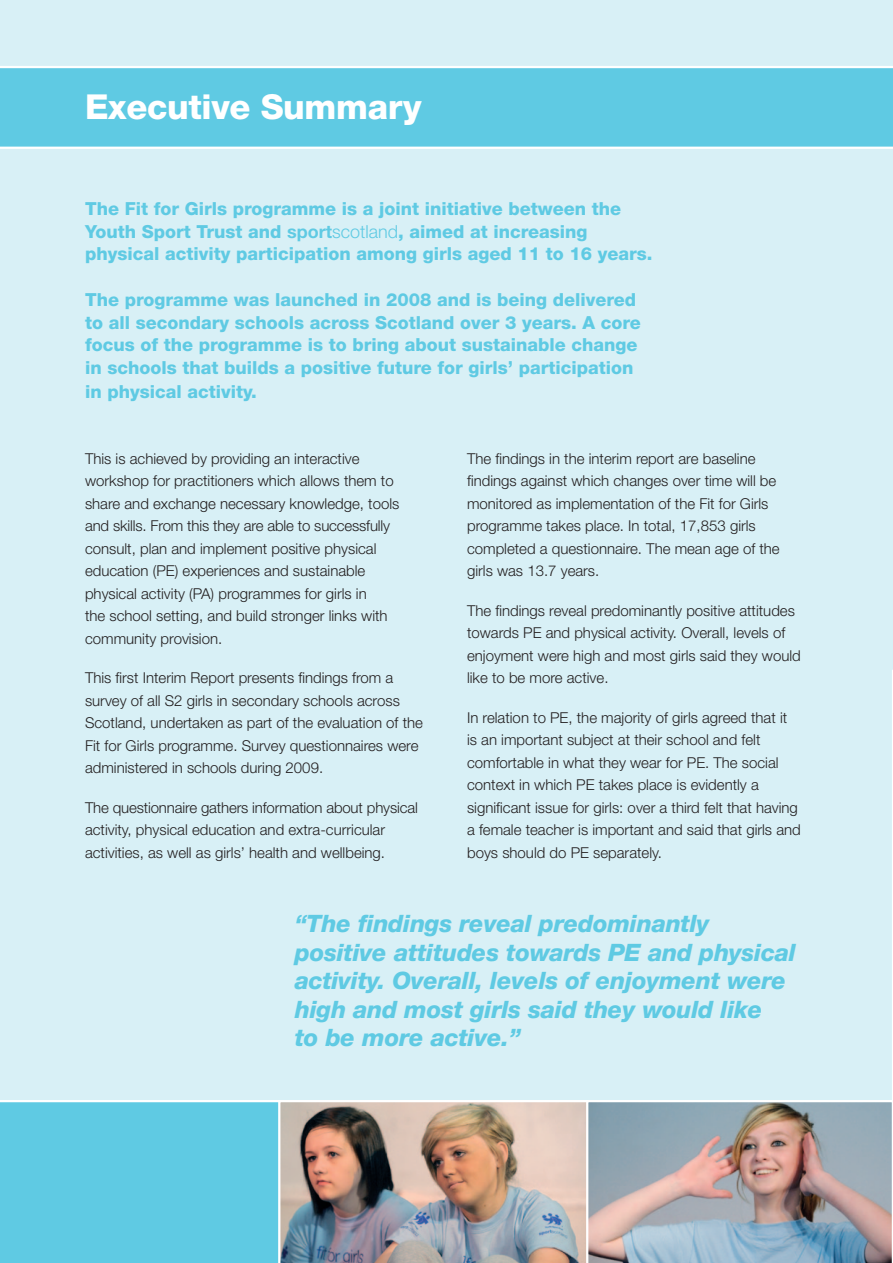
<style>
.page{position:relative;width:893px;height:1263px;background:#fff}
.page>*{position:absolute;margin:0;border:0;box-sizing:border-box;transform-origin:0 0}
.t1{font:800 34.35px "Helvetica Neue";letter-spacing:-.01em;color:#fff}
.t2{font:italic 800 24px/28.5px "Helvetica Neue";letter-spacing:-.01em;color:#5fcae3}
.t3{font:800 18px/22.8px "Helvetica Neue";color:#5fcae3}
.t4{font:300 15px/22.5px "Helvetica Neue";color:#231f20}
.s1{font-weight:700}
.s2{font-weight:300}
</style>
<div class="page">
<div style="left:0;top:0;width:893px;height:1114px;background:#d8f0f6"></div>
<svg style="left:892px;top:670px;width:1px;height:430px"></svg>
<div style="left:0;top:1100px;width:278px;height:163px;background:#5fcae3"></div>
<img style="left:278px;top:1100px;width:308px;height:163px">
<img style="left:586px;top:1100px;width:307px;height:163px">
<svg style="left:0;top:66px;width:893px;height:83px;background:#67cce4"></svg>
<h1 class="t1" style="left:85px;top:87px;width:338px">Executive Summary</h1>
<p class="t3" style="left:85px;top:198px;width:569px">The Fit for Girls programme is a joint initiative between the<br>Youth Sport Trust and <span class="s1">sport</span><span class="s2">scotland</span>, aimed at increasing physical activity participation among girls aged 11 to 16 years.</p>
<p class="t3" style="left:85px;top:288px;width:557px">The programme was launched in 2008 and is being delivered to all secondary schools across Scotland over 3 years. A core focus of the programme is to bring about sustainable change in schools that builds a positive future for girls’ participation in physical activity.</p>
<p class="t4" style="left:85px;top:447px;width:316px">This is achieved by providing an interactive workshop for practitioners which allows them to share and exchange necessary knowledge, tools and skills. From this they are able to successfully consult, plan and implement positive physical education (PE) experiences and sustainable physical activity (PA) programmes for girls in<br>the school setting, and build stronger links with community provision.</p>
<p class="t4" style="left:85px;top:666px;width:339px">This first Interim Report presents findings from a survey of all S2 girls in secondary schools across Scotland, undertaken as part of the evaluation of the Fit for Girls programme. Survey questionnaires were administered in schools during 2009.</p>
<p class="t4" style="left:85px;top:796px;width:334px">The questionnaire gathers information about physical activity, physical education and extra-curricular activities, as well as girls’ health and wellbeing.</p>
<p class="t4" style="left:467px;top:447px;width:314px">The findings in the interim report are baseline findings against which changes over time will be monitored as implementation of the Fit for Girls programme takes place. In total, 17,853 girls completed a questionnaire. The mean age of the girls was 13.7 years.</p>
<p class="t4" style="left:467px;top:599px;width:335px">The findings reveal predominantly positive attitudes towards PE and physical activity. Overall, levels of enjoyment were high and most girls said they would like to be more active.</p>
<p class="t4" style="left:467px;top:706px;width:335px">In relation to PE, the majority of girls agreed that it is an important subject at their school and felt comfortable in what they wear for PE. The social context in which PE takes place is evidently a significant issue for girls: over a third felt that having a female teacher is important and said that girls and boys should do PE separately.</p>
<h2 class="t2" style="left:295px;top:909px;width:502px">“The findings reveal predominantly positive attitudes towards PE and physical activity. Overall, levels of enjoyment were high and most girls said they would like<br>to be more active.”</h2>
</div>
